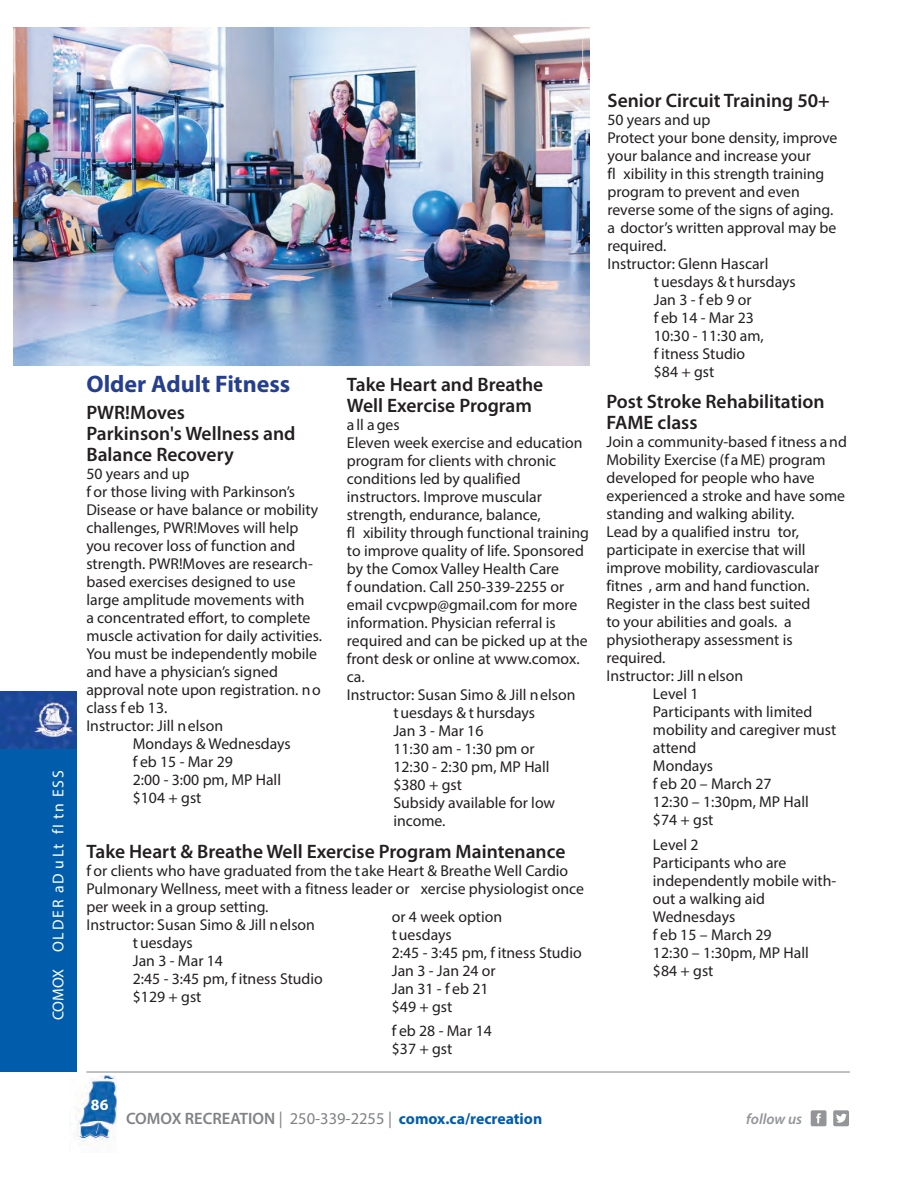
<style>
.page{position:relative;width:918px;height:1188px;background:#fff}
.page>*{position:absolute;margin:0;border:0;box-sizing:border-box;transform-origin:0 0}
.t1{font:700 24px "Myriad Pro";color:#253f8e}
.course_name{font:600 19.5px/21px "Myriad Pro";color:#231f20}
.description{font:15.75px/18px "Myriad Pro";color:#231f20}
.date{font:15.75px/18px "Myriad Pro";color:#231f20}
.t2{font:700 15.75px "Myriad Pro";color:#015dab}
.t3{font:15.75px "Myriad Pro";letter-spacing:.06em;color:#fff}
.description-2{font:700 15.75px "Myriad Pro";color:#fff}
.t4{font:italic 600 15px "Myriad Pro";color:#939598}
.s1{font-weight:600;font-size:16.5px;color:#808285}
.s2{font-weight:400;font-size:16.5px;color:#808285}
</style>
<div class="page">
<hr style="left:86px;top:1072px;width:764px;height:1px;background:#808285">
<div style="left:0;top:703px;width:77px;height:369px;background:#015dab"></div>
<svg style="left:833px;top:1110px;width:16px;height:16px"></svg>
<svg style="left:811px;top:1110px;width:16px;height:16px"></svg>
<img style="left:0;top:692px;width:76px;height:56px">
<img style="left:77px;top:1076px;width:40px;height:69px">
<img style="left:14px;top:27px;width:575px;height:338px">
<p class="t3" style="left:49px;top:1020px;width:250px;rotate:-90deg">COMOX Older Adult Fi tn ess</p>
<p class="t1" style="left:86px;top:368px;width:205px">Older Adult Fitness</p>
<p class="course_name" style="left:347px;top:374px;width:198px">Take Heart and Breathe</p>
<p class="course_name" style="left:347px;top:395px;width:187px">Well Exercise Program</p>
<p class="description" style="left:347px;top:416px;width:54px">A ll A ges</p>
<p class="description" style="left:347px;top:434px;width:244px">Eleven week exercise and education program for clients with chronic conditions led by qualified instructors. Improve muscular strength, endurance, balance,<br>fl xibility through functional training to improve quality of life. Sponsored by the Comox Valley Health Care<br>F oundation. Call 250-339-2255 or email cvcpwp@gmail.com for more information. Physician referral is required and can be picked up at the front desk or online at www.comox. ca.</p>
<p class="description" style="left:347px;top:686px;width:230px">Instructor: Susan Simo &amp; Jill N elson</p>
<p class="date" style="left:393px;top:704px;width:143px">T uesdays &amp; T hursdays</p>
<p class="date" style="left:393px;top:722px;width:92px">Jan 3 - Mar 16</p>
<p class="date" style="left:393px;top:740px;width:143px">11:30 am - 1:30 pm or</p>
<p class="date" style="left:393px;top:758px;width:158px">12:30 - 2:30 pm, MP Hall</p>
<p class="date" style="left:393px;top:776px;width:70px">$380 + gst</p>
<p class="date" style="left:393px;top:794px;width:163px">Subsidy available for low income.</p>
<p class="course_name" style="left:86px;top:402px;width:100px">PWR!Moves</p>
<p class="course_name" style="left:86px;top:423px;width:211px">Parkinson's Wellness and<br>Balance Recovery</p>
<p class="description" style="left:86px;top:465px;width:105px">50 years and up</p>
<p class="description" style="left:86px;top:483px;width:237px">F or those living with Parkinson’s<br>Disease or have balance or mobility challenges, PWR!Moves will help you recover loss of function and strength. PWR!Moves are research&shy;based exercises designed to use large amplitude movements with<br>a concentrated effort, to complete muscle activation for daily activities.<br>You must be independently mobile and have a physician’s signed approval note upon registration. N o class F eb 13.</p>
<p class="description" style="left:86px;top:717px;width:138px">Instructor: Jill N elson</p>
<p class="date" style="left:133px;top:735px;width:160px">Mondays &amp; Wednesdays</p>
<p class="date" style="left:133px;top:753px;width:102px">F eb 15 - Mar 29</p>
<p class="date" style="left:133px;top:771px;width:150px">2:00 - 3:00 pm, MP Hall</p>
<p class="date" style="left:133px;top:789px;width:70px">$104 + gst</p>
<p class="course_name" style="left:86px;top:841px;width:480px">Take Heart &amp; Breathe Well Exercise Program Maintenance</p>
<p class="description" style="left:86px;top:862px;width:499px">F or clients who have graduated from the Take Heart &amp; Breathe Well Cardio<br>Pulmonary Wellness, meet with a fitness leader or xercise physiologist once per week in a group setting.</p>
<p class="description" style="left:86px;top:916px;width:230px">Instructor: Susan Simo &amp; Jill N elson</p>
<p class="date" style="left:133px;top:934px;width:61px">T uesdays</p>
<p class="date" style="left:133px;top:952px;width:92px">Jan 3 - Mar 14</p>
<p class="date" style="left:133px;top:970px;width:191px">2:45 - 3:45 pm, F itness Studio</p>
<p class="date" style="left:133px;top:988px;width:70px">$129 + gst</p>
<p class="date" style="left:392px;top:907px;width:112px">or 4 week option</p>
<p class="date" style="left:392px;top:925px;width:61px">T uesdays</p>
<p class="date" style="left:392px;top:943px;width:191px">2:45 - 3:45 pm, F itness Studio</p>
<p class="date" style="left:392px;top:961px;width:105px">Jan 3 - Jan 24 or</p>
<p class="date" style="left:392px;top:979px;width:98px">Jan 31 - F eb 21</p>
<p class="date" style="left:392px;top:997px;width:62px">$49 + gst</p>
<p class="date" style="left:392px;top:1022px;width:102px">F eb 28 - Mar 14</p>
<p class="date" style="left:392px;top:1040px;width:62px">$37 + gst</p>
<p class="course_name" style="left:607px;top:89px;width:224px">Senior Circuit Training 50+</p>
<p class="description" style="left:607px;top:110px;width:105px">50 years and up</p>
<p class="description" style="left:607px;top:128px;width:232px">Protect your bone density, improve your balance and increase your<br>fl xibility in this strength training program to prevent and even reverse some of the signs of aging.<br>A doctor’s written approval may be required.</p>
<p class="description" style="left:607px;top:254px;width:163px">Instructor: Glenn Hascarl</p>
<p class="date" style="left:654px;top:272px;width:143px">T uesdays &amp; T hursdays</p>
<p class="date" style="left:654px;top:290px;width:99px">Jan 3 - F eb 9 or</p>
<p class="date" style="left:654px;top:308px;width:102px">F eb 14 - Mar 23</p>
<p class="date" style="left:654px;top:326px;width:111px">10:30 - 11:30 am,</p>
<p class="date" style="left:654px;top:344px;width:93px">F itness Studio</p>
<p class="date" style="left:654px;top:362px;width:62px">$84 + gst</p>
<p class="course_name" style="left:607px;top:391px;width:220px">Post Stroke Rehabilitation<br>FAME class</p>
<p class="description" style="left:607px;top:433px;width:242px">Join a community-based F itness A nd<br>Mobility Exercise (FA ME) program developed for people who have experienced a stroke and have some standing and walking ability.</p>
<p class="description" style="left:607px;top:523px;width:214px">Lead by a qualified instru tor, participate in exercise that will improve mobility, cardiovascular fitnes , arm and hand function.</p>
<p class="description" style="left:607px;top:595px;width:205px">Register in the class best suited to your abilities and goals. A physiotherapy assessment is required.</p>
<p class="description" style="left:607px;top:667px;width:138px">Instructor: Jill N elson</p>
<p class="date" style="left:653px;top:685px;width:47px">Level 1</p>
<p class="date" style="left:653px;top:703px;width:185px">Participants with limited mobility and caregiver must attend</p>
<p class="date" style="left:653px;top:757px;width:62px">Mondays</p>
<p class="date" style="left:653px;top:775px;width:120px">F eb 20 – March 27</p>
<p class="date" style="left:653px;top:793px;width:158px">12:30 – 1:30pm, MP Hall</p>
<p class="date" style="left:653px;top:811px;width:62px">$74 + gst</p>
<p class="date" style="left:653px;top:835px;width:47px">Level 2</p>
<p class="date" style="left:653px;top:853px;width:135px">Participants who are</p>
<p class="date" style="left:653px;top:871px;width:185px">independently mobile with&shy;out a walking aid</p>
<p class="date" style="left:653px;top:908px;width:84px">Wednesdays</p>
<p class="date" style="left:653px;top:925px;width:120px">F eb 15 – March 29</p>
<p class="date" style="left:653px;top:943px;width:158px">12:30 – 1:30pm, MP Hall</p>
<p class="date" style="left:653px;top:962px;width:62px">$84 + gst</p>
<p class="description-2" style="left:91px;top:1094px;width:19px">86</p>
<p class="t2" style="left:126px;top:1108px;width:418px"><span class="s1">COMOX RECREATION</span> <span class="s2">| 250-339-2255 |</span> comox.ca/recreation</p>
<p class="t4" style="left:746px;top:1110px;width:57px">follow us</p>
</div>
